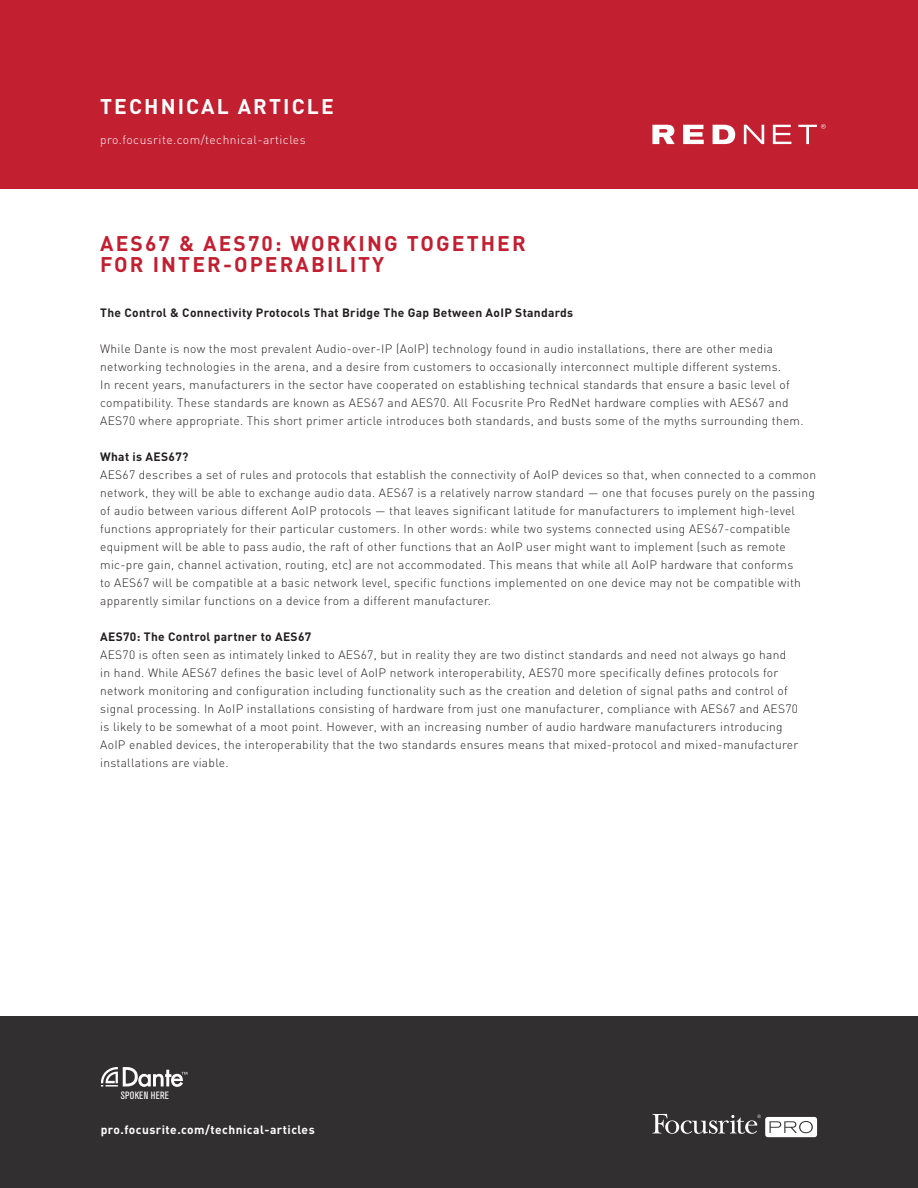
<style>
.page{position:relative;width:918px;height:1188px;background:#fff}
.page>*{position:absolute;margin:0;border:0;box-sizing:border-box;transform-origin:0 0}
.t1{font:700 21px/21px "DIN";letter-spacing:.1em;color:#c21f31}
.t2{font:700 21px "DIN";letter-spacing:.1em;color:#fff}
.t3{font:300 12px/18px "DIN";letter-spacing:.025em;color:#231f20}
.t4{font:700 12px "DIN";letter-spacing:.025em;color:#231f20}
.t5{font:300 12px "DIN";letter-spacing:.04em;color:#fff}
.t6{font:700 12px "DIN";letter-spacing:.04em;color:#fff}
.t7{font:condensed 10.5px "Akzidenz Grotesk BE";letter-spacing:.02em;color:#fff}
</style>
<div class="page">
<div style="left:0;top:0;width:918px;height:189px;background:#c21f31"></div>
<svg style="left:652px;top:125px;width:23px;height:19px"></svg>
<svg style="left:683px;top:125px;width:21px;height:19px"></svg>
<svg style="left:713px;top:125px;width:22px;height:19px"></svg>
<svg style="left:744px;top:125px;width:20px;height:19px"></svg>
<svg style="left:773px;top:125px;width:18px;height:19px"></svg>
<svg style="left:798px;top:124px;width:28px;height:20px"></svg>
<div style="left:0;top:1016px;width:918px;height:172px;background:#312f30"></div>
<svg style="left:101px;top:1067px;width:86px;height:20px"></svg>
<svg style="left:652px;top:1114px;width:165px;height:23px"></svg>
<h1 class="t2" style="left:100px;top:93px;width:235px">TECHNICAL ARTICLE</h1>
<p class="t5" style="left:100px;top:132px;width:207px">pro.focusrite.com/technical-articles</p>
<h1 class="t1" style="left:100px;top:232px;width:427px">AES67 &amp; AES70: WORKING TOGETHER<br>FOR INTER-OPERABILITY</h1>
<p class="t4" style="left:100px;top:305px;width:474px">The Control &amp; Connectivity Protocols That Bridge The Gap Between AoIP Standards</p>
<p class="t3" style="left:100px;top:340px;width:705px">While Dante is now the most prevalent Audio-over-IP (AoIP) technology found in audio installations, there are other media networking technologies in the arena, and a desire from customers to occasionally interconnect multiple different systems.<br>In recent years, manufacturers in the sector have cooperated on establishing technical standards that ensure a basic level of compatibility. These standards are known as AES67 and AES70. All Focusrite Pro RedNet hardware complies with AES67 and AES70 where appropriate. This short primer article introduces both standards, and busts some of the myths surrounding them.</p>
<p class="t4" style="left:100px;top:449px;width:90px">What is AES67?</p>
<p class="t3" style="left:100px;top:466px;width:717px">AES67 describes a set of rules and protocols that establish the connectivity of AoIP devices so that, when connected to a common network, they will be able to exchange audio data. AES67 is a relatively narrow standard — one that focuses purely on the passing of audio between various different AoIP protocols — that leaves significant latitude for manufacturers to implement high-level functions appropriately for their particular customers. In other words: while two systems connected using AES67-compatible equipment will be able to pass audio, the raft of other functions that an AoIP user might want to implement (such as remote mic-pre gain, channel activation, routing, etc) are not accommodated. This means that while all AoIP hardware that conforms<br>to AES67 will be compatible at a basic network level, specific functions implemented on one device may not be compatible with apparently similar functions on a device from a different manufacturer.</p>
<p class="t4" style="left:100px;top:629px;width:213px">AES70: The Control partner to AES67</p>
<p class="t3" style="left:100px;top:646px;width:700px">AES70 is often seen as intimately linked to AES67, but in reality they are two distinct standards and need not always go hand in hand. While AES67 defines the basic level of AoIP network interoperability, AES70 more specifically defines protocols for network monitoring and configuration including functionality such as the creation and deletion of signal paths and control of signal processing. In AoIP installations consisting of hardware from just one manufacturer, compliance with AES67 and AES70 is likely to be somewhat of a moot point. However, with an increasing number of audio hardware manufacturers introducing AoIP enabled devices, the interoperability that the two standards ensures means that mixed-protocol and mixed-manufacturer installations are viable.</p>
<p class="t7" style="left:121px;top:1089px;width:50px">SPOKEN HERE</p>
<p class="t6" style="left:101px;top:1122px;width:215px">pro.focusrite.com/technical-articles</p>
</div>
